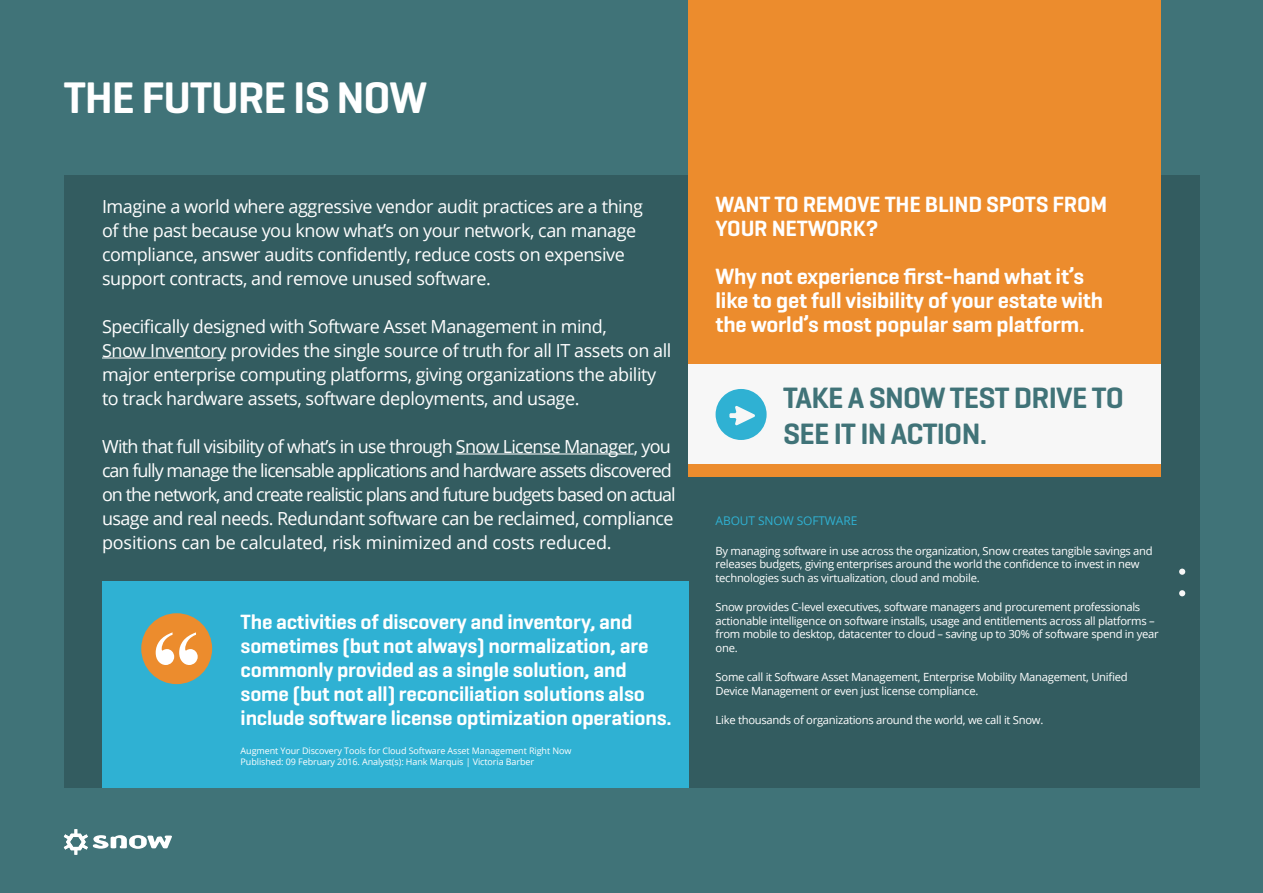
<style>
.page{position:relative;width:1263px;height:893px;background:#407378}
.page>*{position:absolute;margin:0;border:0;box-sizing:border-box;transform-origin:0 0}
.t1{font:600 45px "Geogrotesque";letter-spacing:-.025em;color:#fff}
.t2{font:600 30px/36px "Geogrotesque";letter-spacing:-.025em;color:#407378}
.t3{font:600 22.5px/24px "Geogrotesque";letter-spacing:-.01em;color:#fff}
.t4{font:600 21px/24px "Geogrotesque";letter-spacing:-.01em;color:#fff}
.t5{font:18px/24px "Open Sans";letter-spacing:-.025em;color:#fff}
.t6{font:12px "Open Sans";letter-spacing:-.01em;color:#2fb1d3}
.t7{font:11.25px/13.5px "Open Sans";letter-spacing:-.025em;color:#fff}
.t8{font:9px/10.8px "Open Sans";letter-spacing:-.01em;color:#fff}
</style>
<div class="page">
<div style="left:64px;top:175px;width:1135px;height:613px;background:#335c60"></div>
<div style="left:688px;top:0;width:473px;height:477px;background:#ec8c2d"></div>
<hr style="left:102px;top:358px;width:124px;height:1px;background:#fff">
<hr style="left:456px;top:454px;width:177px;height:1px;background:#fff">
<svg style="left:64px;top:829px;width:108px;height:26px"></svg>
<div style="left:102px;top:581px;width:586px;height:207px;background:#2fb1d3"></div>
<div style="left:141px;top:613px;width:71px;height:71px;background:#ec8c2d;border-radius:50%"></div>
<svg style="left:156px;top:632px;width:42px;height:33px"></svg>
<svg style="left:1179px;top:590px;width:6px;height:6px"></svg>
<svg style="left:1179px;top:569px;width:6px;height:6px"></svg>
<div style="left:688px;top:364px;width:473px;height:100px;background:#f7f7f7"></div>
<div style="left:715px;top:389px;width:52px;height:51px;background:#2fb1d3;border-radius:50%"></div>
<svg style="left:729px;top:406px;width:26px;height:20px"></svg>
<h1 class="t1" style="left:64px;top:69px;width:365px">THE FUTURE IS NOW</h1>
<p class="t5" style="left:102px;top:194px;width:542px">Imagine a world where aggressive vendor audit practices are a thing of the past because you know what’s on your network, can manage compliance, answer audits confidently, reduce costs on expensive support contracts, and remove unused software.</p>
<p class="t5" style="left:102px;top:314px;width:571px">Specifically designed with Software Asset Management in mind,<br>Snow Inventory provides the single source of truth for all IT assets on all major enterprise computing platforms, giving organizations the ability to track hardware assets, software deployments, and usage.</p>
<p class="t5" style="left:102px;top:434px;width:575px">With that full visibility of what’s in use through Snow License Manager, you can fully manage the licensable applications and hardware assets discovered on the network, and create realistic plans and future budgets based on actual usage and real needs. Redundant software can be reclaimed, compliance positions can be calculated, risk minimized and costs reduced.</p>
<p class="t4" style="left:241px;top:610px;width:432px">The activities of discovery and inventory, and sometimes (but not always) normalization, are commonly provided as a single solution, and some (but not all) reconciliation solutions also include software license optimization operations.</p>
<p class="t8" style="left:241px;top:745px;width:332px">Augment Your Discovery Tools for Cloud Software Asset Management Right Now<br>Published: 09 February 2016. Analyst(s): Hank Marquis | Victoria Barber</p>
<p class="t3" style="left:716px;top:192px;width:393px">WANT TO REMOVE THE BLIND SPOTS FROM<br>YOUR NETWORK?</p>
<p class="t3" style="left:716px;top:264px;width:389px">Why not experience first-hand what it’s like to get full visibility of your estate with the world’s most popular sam platform.</p>
<h2 class="t2" style="left:783px;top:379px;width:342px">TAKE A SNOW TEST DRIVE TO<br>SEE IT IN ACTION.</h2>
<p class="t6" style="left:716px;top:513px;width:143px">ABOUT SNOW SOFTWARE</p>
<p class="t7" style="left:715px;top:543px;width:439px">By managing software in use across the organization, Snow creates tangible savings and releases budgets, giving enterprises around the world the confidence to invest in new technologies such as virtualization, cloud and mobile.</p>
<p class="t7" style="left:715px;top:600px;width:445px">Snow provides C-level executives, software managers and procurement professionals actionable intelligence on software installs, usage and entitlements across all platforms – from mobile to desktop, datacenter to cloud – saving up to 30% of software spend in year one.</p>
<p class="t7" style="left:715px;top:670px;width:414px">Some call it Software Asset Management, Enterprise Mobility Management, Unified<br>Device Management or even just license compliance.</p>
<p class="t7" style="left:715px;top:713px;width:329px">Like thousands of organizations around the world, we call it Snow.</p>
</div>
